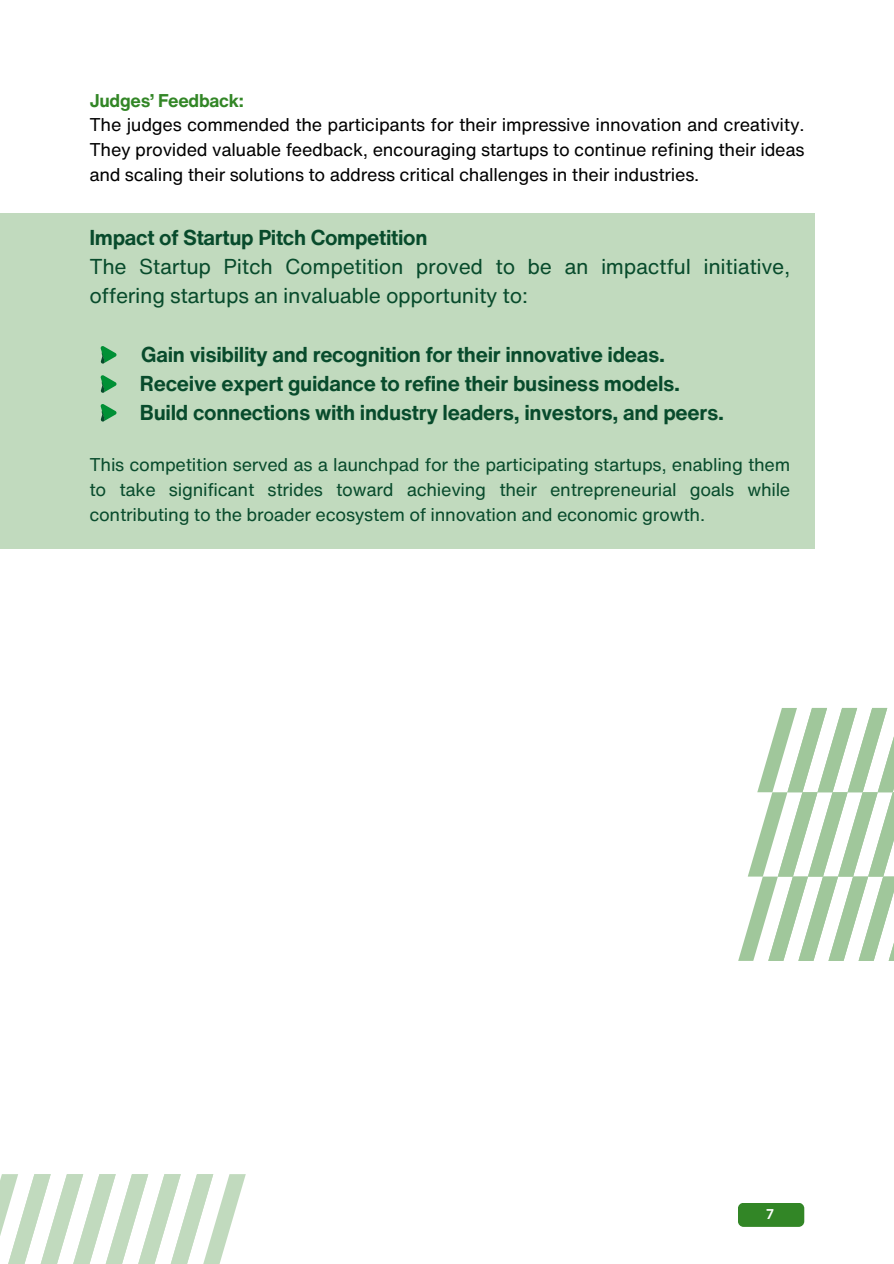
<style>
.page{position:relative;width:894px;height:1264px;background:#fff}
.page>*{position:absolute;margin:0;border:0;box-sizing:border-box;transform-origin:0 0}
.t1{font:700 21px "Helvetica Now Text";letter-spacing:-.015em;color:#084b2c}
.t2{font:21px/29.2px "Helvetica Now Text";letter-spacing:-.015em;color:#084b2c}
.t3{font:18px/24.8px "Helvetica Now Text";letter-spacing:-.015em;color:#000;text-align:justify}
.t4{font:18px/24.8px "Helvetica Now Text";letter-spacing:-.015em;color:#084b2c;text-align:justify}
.t5{font:700 18px "Helvetica Now Text";letter-spacing:-.015em;color:#328626}
.t6{font:800 13.5px "Lato";color:#fff}
.s1{font-weight:700}
</style>
<div class="page">
<div style="left:737px;top:1202px;width:67px;height:24px;background:#328626;border-radius:6px"></div>
<svg style="left:0;top:1174px;width:246px;height:89px"></svg>
<div style="left:0;top:214px;width:814px;height:335px;background:#c1dabe"></div>
<svg style="left:100px;top:404px;width:17px;height:18px"></svg>
<svg style="left:100px;top:346px;width:17px;height:18px"></svg>
<svg style="left:100px;top:375px;width:17px;height:18px"></svg>
<svg style="left:738px;top:708px;width:155px;height:252px"></svg>
<p class="t5" style="left:89px;top:87px;width:156px">Judges’ Feedback:</p>
<h1 class="t3" style="left:89px;top:112px;width:716px">The judges commended the participants for their impressive innovation and creativity.<br>They provided valuable feedback, encouraging startups to continue refining their ideas and scaling their solutions to address critical challenges in their industries.</h1>
<p class="t2" style="left:89px;top:222px;width:702px"><span class="s1">Impact of Startup Pitch Competition<br></span>The Startup Pitch Competition proved to be an impactful initiative, offering startups an invaluable opportunity to:</p>
<p class="t1" style="left:141px;top:338px;width:525px">Gain visibility and recognition for their innovative ideas.</p>
<p class="t1" style="left:140px;top:368px;width:541px">Receive expert guidance to refine their business models.</p>
<p class="t1" style="left:140px;top:397px;width:585px">Build connections with industry leaders, investors, and peers.</p>
<p class="t4" style="left:89px;top:452px;width:702px">This competition served as a launchpad for the participating startups, enabling them to take significant strides toward achieving their entrepreneurial goals while contributing to the broader ecosystem of innovation and economic growth.</p>
<p class="t6" style="left:765px;top:1205px;width:9px">7</p>
</div>
